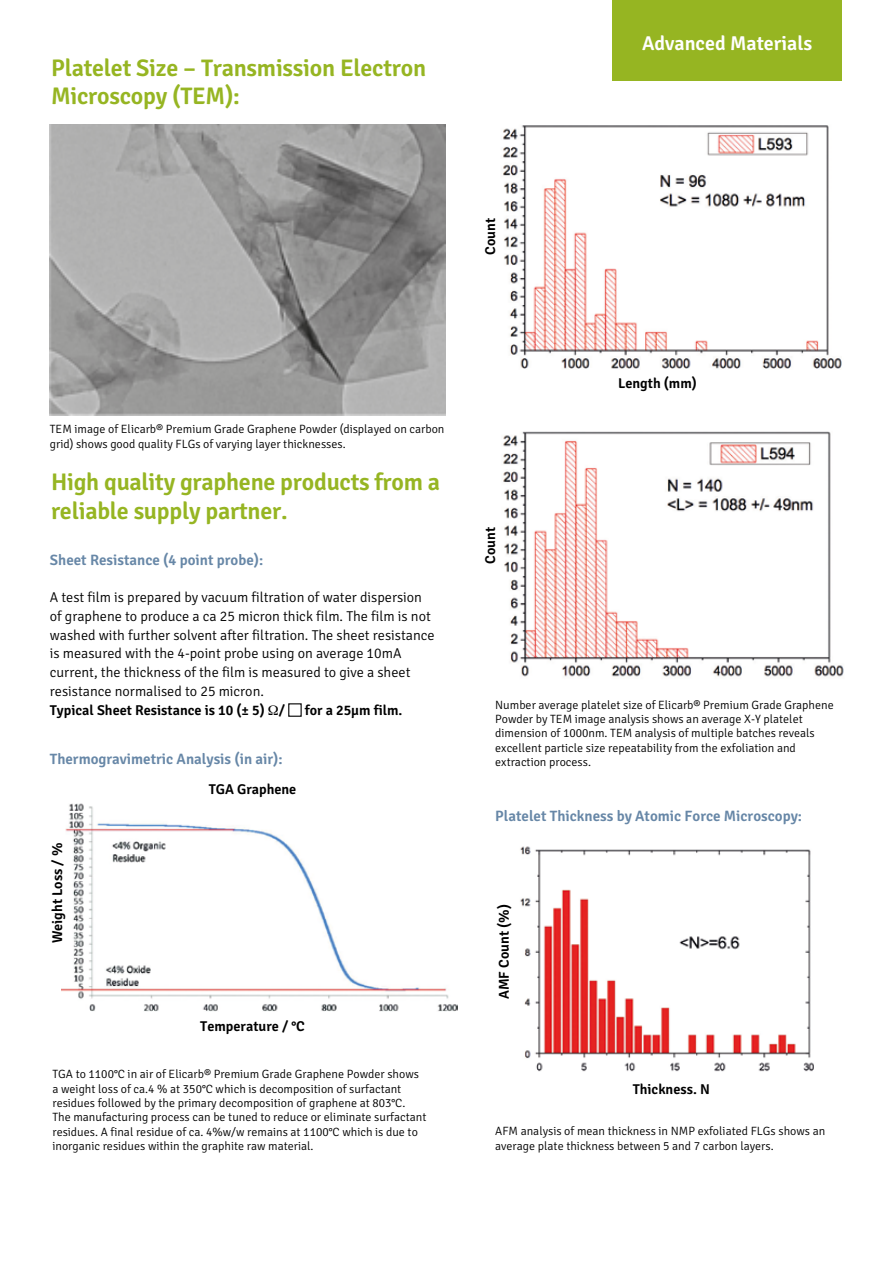
<style>
.page{position:relative;width:893px;height:1263px;background:#fff}
.page>*{position:absolute;margin:0;border:0;box-sizing:border-box;transform-origin:0 0}
.t1{font:600 24px/28.8px "Signika";letter-spacing:-.01em;color:#96b522}
.t2{font:600 19.95px "Signika";color:#fff}
.t3{font:600 15px "Signika";color:#6787a7}
.t4{font:300 14.25px/18.8px "Signika";color:#000}
.t5{font:600 14.25px "Signika";color:#000}
.t6{font:300 12px/14.4px "Signika";color:#000}
</style>
<div class="page">
<img style="left:503px;top:125px;width:339px;height:244px">
<img style="left:503px;top:431px;width:341px;height:246px">
<img style="left:520px;top:846px;width:294px;height:226px">
<div style="left:288px;top:703px;width:14px;height:14px;border:1px solid #000"></div>
<div style="left:612px;top:0;width:230px;height:81px;background:#96b522"></div>
<img style="left:50px;top:125px;width:395px;height:291px">
<img style="left:62px;top:803px;width:396px;height:209px">
<h1 class="t1" style="left:51px;top:54px;width:377px">Platelet Size – Transmission Electron<br>Microscopy (TEM):</h1>
<p class="t5" style="left:482px;top:255px;width:38px;rotate:-90deg">Count</p>
<h2 class="t2" style="left:642px;top:32px;width:172px">Advanced Materials</h2>
<p class="t6" style="left:50px;top:422px;width:396px">TEM image of Elicarb® Premium Grade Graphene Powder (displayed on carbon grid) shows good quality FLGs of varying layer thicknesses.</p>
<h1 class="t1" style="left:51px;top:468px;width:391px">High quality graphene products from a reliable supply partner.</h1>
<p class="t3" style="left:50px;top:551px;width:215px">Sheet Resistance (4 point probe):</p>
<p class="t4" style="left:50px;top:588px;width:386px">A test film is prepared by vacuum filtration of water dispersion of graphene to produce a ca 25 micron thick film. The film is not washed with further solvent after filtration. The sheet resistance is measured with the 4-point probe using on average 10mA current, the thickness of the film is measured to give a sheet resistance normalised to 25 micron.</p>
<p class="t5" style="left:50px;top:701px;width:237px">Typical Sheet Resistance is 10 (± 5) /</p>
<p class="t5" style="left:305px;top:701px;width:99px">for a 25µm film.</p>
<p class="t3" style="left:50px;top:750px;width:234px">Thermogravimetric Analysis (in air):</p>
<p class="t5" style="left:49px;top:943px;width:102px;rotate:-90deg">Weight Loss / %</p>
<p class="t5" style="left:209px;top:781px;width:89px">TGA Graphene</p>
<p class="t5" style="left:200px;top:1017px;width:106px">Temperature / °C</p>
<p class="t6" style="left:52px;top:1067px;width:375px">TGA to 1100°C in air of Elicarb® Premium Grade Graphene Powder shows a weight loss of ca.4 % at 350°C which is decomposition of surfactant residues followed by the primary decomposition of graphene at 803°C.<br>The manufacturing process can be tuned to reduce or eliminate surfactant residues. A final residue of ca. 4%w/w remains at 1100°C which is due to inorganic residues within the graphite raw material.</p>
<p class="t5" style="left:482px;top:564px;width:38px;rotate:-90deg">Count</p>
<p class="t5" style="left:618px;top:375px;width:80px">Length (mm)</p>
<p class="t6" style="left:495px;top:698px;width:340px">Number average platelet size of Elicarb® Premium Grade Graphene Powder by TEM image analysis shows an average X-Y platelet dimension of 1000nm. TEM analysis of multiple batches reveals excellent particle size repeatability from the exfoliation and extraction process.</p>
<p class="t3" style="left:495px;top:807px;width:308px">Platelet Thickness by Atomic Force Microscopy:</p>
<p class="t5" style="left:496px;top:999px;width:96px;rotate:-90deg">AMF Count (%)</p>
<p class="t5" style="left:633px;top:1080px;width:79px">Thickness. N</p>
<p class="t6" style="left:495px;top:1124px;width:332px">AFM analysis of mean thickness in NMP exfoliated FLGs shows an average plate thickness between 5 and 7 carbon layers.</p>
</div>
